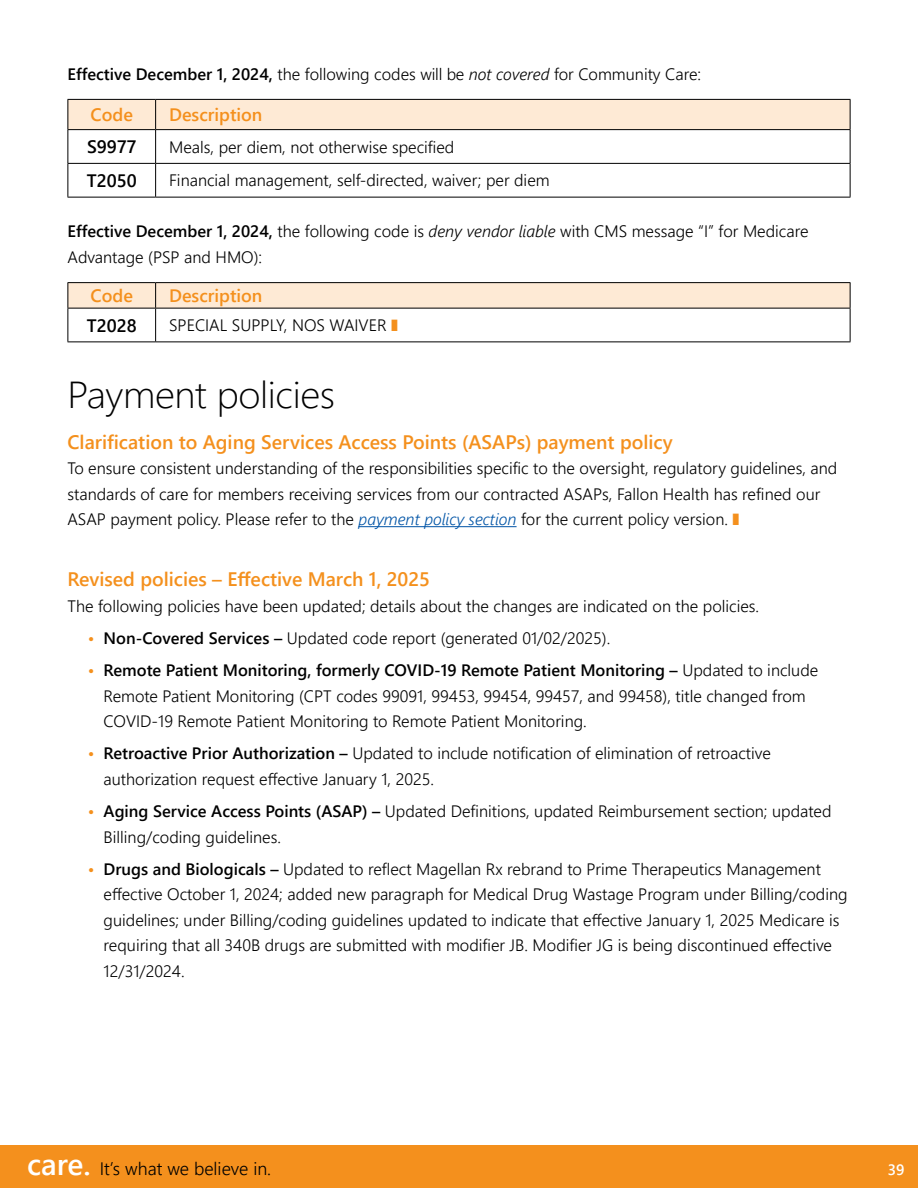
<style>
.page{position:relative;width:918px;height:1188px;background:#fff}
.page>*{position:absolute;margin:0;border:0;box-sizing:border-box;transform-origin:0 0}
.t1{font:37.5px "Webly Sleek UI Light";letter-spacing:-.01em;color:#000;scale:1.05 1}
.t2{font:19.5px "Webly Sleek UI Semibold";color:#f4901d}
.t3{font:18px "Webly Sleek UI Semibold";color:#f4901d}
.t4{font:18px "Webly Sleek UI Semilight";color:#000}
.t5{font:18px "Webly Sleek UI Semibold";color:#000}
.t6{font:16.5px/25.5px "Webly Sleek UI Semilight";color:#000}
.t7{font:16.5px "Webly Sleek UI Semibold";color:#000}
.t8{font:15px "Webly Sleek UI Semibold";color:#fff}
.s1{font-family:"Webly Sleek UI Semibold"}
.s2{font-style:italic}
.s3{color:#f4901d}
.s4{font-style:italic;color:#0054a6}
.s5{font-family:"Webly Sleek UI Semibold";color:#f4901d}
.s6{font-family:"Webly Sleek UI Semilight"}
.s7{font-family:"Webly Sleek UI Semibold";font-size:30px;color:#fff}
</style>
<div class="page">
<div style="left:0;top:1146px;width:918px;height:42px;background:#f4901d"></div>
<hr style="left:359px;top:526px;width:158px;height:1px;background:#0054a6">
<div style="left:68px;top:99px;width:783px;height:31px;background:#feead5"></div>
<hr style="left:68px;top:129px;width:88px;height:1px;background:#000">
<hr style="left:156px;top:129px;width:694px;height:1px;background:#000">
<hr style="left:68px;top:130px;width:1px;height:33px;background:#000">
<hr style="left:155px;top:130px;width:1px;height:33px;background:#000">
<hr style="left:850px;top:130px;width:1px;height:33px;background:#000">
<hr style="left:68px;top:163px;width:88px;height:1px;background:#000">
<hr style="left:68px;top:164px;width:1px;height:33px;background:#000">
<hr style="left:156px;top:163px;width:694px;height:1px;background:#000">
<hr style="left:155px;top:164px;width:1px;height:33px;background:#000">
<hr style="left:850px;top:164px;width:1px;height:33px;background:#000">
<hr style="left:68px;top:197px;width:88px;height:1px;background:#000">
<hr style="left:156px;top:197px;width:694px;height:1px;background:#000">
<hr style="left:68px;top:282px;width:88px;height:1px;background:#000">
<hr style="left:156px;top:282px;width:694px;height:1px;background:#000">
<svg style="left:68px;top:283px;width:783px;height:25px;background:#f8e4d0"></svg>
<hr style="left:68px;top:308px;width:88px;height:1px;background:#000">
<hr style="left:68px;top:309px;width:1px;height:33px;background:#000">
<hr style="left:156px;top:308px;width:694px;height:1px;background:#000">
<hr style="left:155px;top:309px;width:1px;height:33px;background:#000">
<hr style="left:850px;top:309px;width:1px;height:33px;background:#000">
<hr style="left:68px;top:342px;width:88px;height:1px;background:#000">
<hr style="left:156px;top:342px;width:694px;height:1px;background:#000">
<p class="t6" style="left:68px;top:60px;width:635px"><span class="s1">Effective December 1, 2024,</span> the following codes will be <span class="s2">not covered</span> for Community Care:</p>
<p class="t3" style="left:91px;top:101px;width:44px">Code</p>
<p class="t3" style="left:169px;top:101px;width:95px">Description</p>
<p class="t5" style="left:87px;top:133px;width:51px">S9977</p>
<p class="t6" style="left:169px;top:133px;width:287px">Meals, per diem, not otherwise specified</p>
<p class="t5" style="left:87px;top:167px;width:51px">T2050</p>
<p class="t6" style="left:169px;top:167px;width:382px">Financial management, self-directed, waiver; per diem</p>
<p class="t6" style="left:68px;top:218px;width:743px"><span class="s1">Effective December 1, 2024,</span> the following code is <span class="s2">deny vendor liable</span> with CMS message “I” for Medicare<br>Advantage (PSP and HMO):</p>
<p class="t3" style="left:91px;top:282px;width:44px">Code</p>
<p class="t3" style="left:169px;top:282px;width:95px">Description</p>
<p class="t5" style="left:87px;top:312px;width:51px">T2028</p>
<p class="t6" style="left:169px;top:312px;width:230px">SPECIAL SUPPLY, NOS WAIVER <span class="s3">❚</span></p>
<h1 class="t1" style="left:68px;top:367px;width:256px">Payment policies</h1>
<p class="t2" style="left:68px;top:427px;width:607px">Clarification to Aging Services Access Points (ASAPs) payment policy</p>
<p class="t6" style="left:68px;top:455px;width:771px">To ensure consistent understanding of the responsibilities specific to the oversight, regulatory guidelines, and standards of care for members receiving services from our contracted ASAPs, Fallon Health has refined our<br>ASAP payment policy. Please refer to the <span class="s4">payment policy section</span> for the current policy version. <span class="s3">❚</span></p>
<p class="t2" style="left:68px;top:564px;width:364px">Revised policies – Effective March 1, 2025</p>
<p class="t6" style="left:68px;top:592px;width:693px">The following policies have been updated; details about the changes are indicated on the policies.</p>
<p class="t6" style="left:88px;top:624px;width:524px"><span class="s5">•</span> <span class="s1">Non-Covered Services –</span> Updated code report (generated 01/02/2025).</p>
<p class="t7" style="left:88px;top:658px;width:732px"><span class="s3">•</span> Remote Patient Monitoring, formerly COVID-19 Remote Patient Monitoring – <span class="s6">Updated to include</span></p>
<p class="t6" style="left:104px;top:682px;width:704px">Remote Patient Monitoring (CPT codes 99091, 99453, 99454, 99457, and 99458), title changed from<br>COVID-19 Remote Patient Monitoring to Remote Patient Monitoring.</p>
<p class="t6" style="left:104px;top:740px;width:669px;text-indent:-16px"><span class="s5">•</span> <span class="s1">Retroactive Prior Authorization –</span> Updated to include notification of elimination of retroactive authorization request effective January 1, 2025.</p>
<p class="t6" style="left:104px;top:798px;width:729px;text-indent:-16px"><span class="s5">•</span> <span class="s1">Aging Service Access Points (ASAP) –</span> Updated Definitions, updated Reimbursement section; updated<br>Billing/coding guidelines.</p>
<p class="t6" style="left:104px;top:855px;width:745px;text-indent:-16px"><span class="s5">•</span> <span class="s1">Drugs and Biologicals –</span> Updated to reflect Magellan Rx rebrand to Prime Therapeutics Management effective October 1, 2024; added new paragraph for Medical Drug Wastage Program under Billing/coding guidelines; under Billing/coding guidelines updated to indicate that effective January 1, 2025 Medicare is requiring that all 340B drugs are submitted with modifier JB. Modifier JG is being discontinued effective 12/31/2024.</p>
<p class="t4" style="left:27px;top:1155px;width:246px"><span class="s7">care.</span> It’s what we believe in.</p>
<p class="t8" style="left:888px;top:1158px;width:18px">39</p>
</div>
